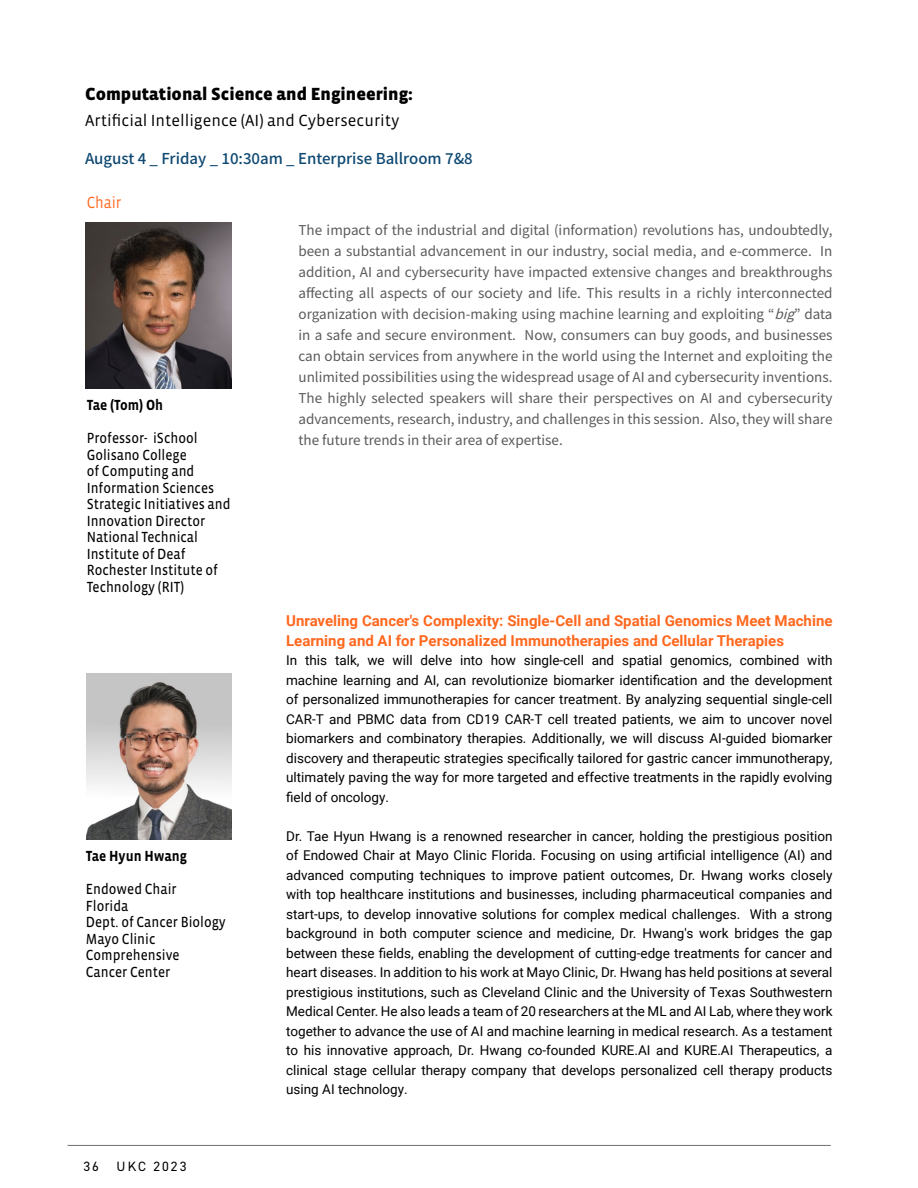
<style>
.page{position:relative;width:918px;height:1188px;background:#fff}
.page>*{position:absolute;margin:0;border:0;box-sizing:border-box;transform-origin:0 0}
.t1{font:900 18px "Vista Sans OTCE";color:#000}
.t2{font:16.5px "Vista Sans OTCE";color:#000}
.t3{font:16.5px "Vista Sans OTCE";color:#ff681e;scale:.9 1}
.t4{font:15px/16.5px "Vista Sans OTCE";color:#000;scale:.9 1}
.t5{font:700 15px/19.5px "Roboto";color:#ff681e}
.t6{font:500 15px "Source Han Sans K";color:#0f4972}
.t7{font:700 15px "Vista Sans OTCE";color:#000;scale:.9 1}
.t8{font:13.5px/19.5px "Roboto";color:#000;text-align:justify}
.t9{font:13.5px/21px "Source Han Sans K";color:#58595b;text-align:justify}
.t10{font:13.5px "DIN2014";letter-spacing:.15em;color:#000}
.s1{font-style:italic}
</style>
<div class="page">
<img style="left:86px;top:222px;width:146px;height:167px">
<img style="left:87px;top:673px;width:144px;height:167px">
<hr style="left:68px;top:1145px;width:763px;height:1px;background:#717172">
<h1 class="t1" style="left:85px;top:84px;width:329px">Computational Science and Engineering:</h1>
<p class="t2" style="left:85px;top:111px;width:316px">Artificial Intelligence (AI) and Cybersecurity</p>
<p class="t6" style="left:85px;top:150px;width:389px">August 4 _ Friday _ 10:30am _ Enterprise Ballroom 7&amp;8</p>
<p class="t3" style="left:87px;top:193px;width:40px">Chair</p>
<p class="t7" style="left:87px;top:396px;width:87px">Tae (Tom) Oh</p>
<p class="t4" style="left:87px;top:430px;width:161px">Professor- iSchool<br>Golisano College<br>of Computing and<br>Information Sciences<br>Strategic Initiatives and<br>Innovation Director<br>National Technical<br>Institute of Deaf<br>Rochester Institute of<br>Technology (RIT)</p>
<p class="t7" style="left:86px;top:848px;width:114px">Tae Hyun Hwang</p>
<p class="t4" style="left:86px;top:881px;width:157px">Endowed Chair<br>Florida<br>Dept. of Cancer Biology<br>Mayo Clinic<br>Comprehensive<br>Cancer Center</p>
<p class="t10" style="left:84px;top:1158px;width:17px">36</p>
<p class="t10" style="left:117px;top:1158px;width:71px">UKC 2023</p>
<p class="t9" style="left:298px;top:220px;width:536px">The impact of the industrial and digital (information) revolutions has, undoubtedly, been a substantial advancement in our industry, social media, and e-commerce. In addition, AI and cybersecurity have impacted extensive changes and breakthroughs affecting all aspects of our society and life. This results in a richly interconnected organization with decision-making using machine learning and exploiting “<span class="s1">big</span>” data in a safe and secure environment. Now, consumers can buy goods, and businesses can obtain services from anywhere in the world using the Internet and exploiting the unlimited possibilities using the widespread usage of AI and cybersecurity inventions.<br>The highly selected speakers will share their perspectives on AI and cybersecurity advancements, research, industry, and challenges in this session. Also, they will share the future trends in their area of expertise.</p>
<p class="t5" style="left:286px;top:611px;width:548px">Unraveling Cancer's Complexity: Single-Cell and Spatial Genomics Meet Machine<br>Learning and AI for Personalized Immunotherapies and Cellular Therapies</p>
<p class="t8" style="left:286px;top:650px;width:548px">In this talk, we will delve into how single-cell and spatial genomics, combined with machine learning and AI, can revolutionize biomarker identification and the development of personalized immunotherapies for cancer treatment. By analyzing sequential single-cell CAR-T and PBMC data from CD19 CAR-T cell treated patients, we aim to uncover novel biomarkers and combinatory therapies. Additionally, we will discuss AI-guided biomarker discovery and therapeutic strategies specifically tailored for gastric cancer immunotherapy, ultimately paving the way for more targeted and effective treatments in the rapidly evolving field of oncology.</p>
<p class="t8" style="left:286px;top:826px;width:548px">Dr. Tae Hyun Hwang is a renowned researcher in cancer, holding the prestigious position of Endowed Chair at Mayo Clinic Florida. Focusing on using artificial intelligence (AI) and advanced computing techniques to improve patient outcomes, Dr. Hwang works closely with top healthcare institutions and businesses, including pharmaceutical companies and start-ups, to develop innovative solutions for complex medical challenges. With a strong background in both computer science and medicine, Dr. Hwang's work bridges the gap between these fields, enabling the development of cutting-edge treatments for cancer and heart diseases. In addition to his work at Mayo Clinic, Dr. Hwang has held positions at several prestigious institutions, such as Cleveland Clinic and the University of Texas Southwestern Medical Center. He also leads a team of 20 researchers at the ML and AI Lab, where they work together to advance the use of AI and machine learning in medical research. As a testament to his innovative approach, Dr. Hwang co-founded KURE.AI and KURE.AI Therapeutics, a clinical stage cellular therapy company that develops personalized cell therapy products using AI technology.</p>
</div>
